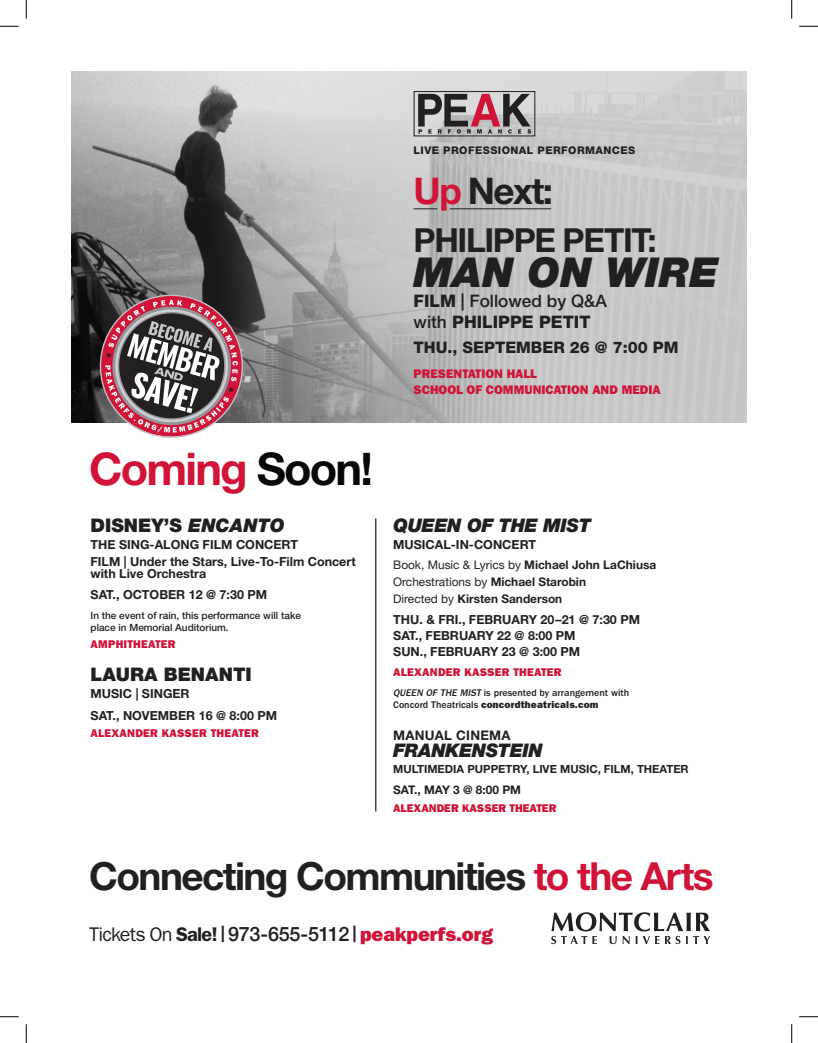
<style>
.page{position:relative;width:818px;height:1043px;background:#fff}
.page>*{position:absolute;margin:0;border:0;box-sizing:border-box;transform-origin:0 0}
.t1{font:700 45px "Helvetica Neue LT Std";letter-spacing:-.04em;color:#d11337}
.t2{font:italic 900 41.25px "Helvetica Neue LT Std";color:#231f20}
.t3{font:700 38.75px "Helvetica Neue LT Std";letter-spacing:-.04em;color:#231f20}
.t4{font:700 36.75px "Helvetica Neue LT Std";letter-spacing:-.04em;color:#231f20}
.t5{font:700 33.12px "Helvetica Neue LT Std";letter-spacing:-.04em;color:#231f20}
.t6{font:19.75px "ITC Franklin Gothic Std Hvy";color:#d11337}
.t7{font:900 18.75px "Helvetica Neue LT Std";color:#231f20}
.t8{font:italic 900 18.75px "Helvetica Neue LT Std";letter-spacing:-.02em;color:#231f20}
.t9{font:500 17.25px/20.8px "Helvetica Neue LT Std";color:#231f20}
.t10{font:800 15.88px "Helvetica Neue LT Std";color:#231f20}
.t11{font:700 13.25px "Helvetica Neue LT Std";letter-spacing:.02em;color:#231f20}
.t12{font:700 12.5px/16.1px "Helvetica Neue LT Std";color:#231f20}
.t13{font:12.5px "ITC Franklin Gothic Std Hvy";color:#d11337}
.t14{font:11.88px "Helvetica Neue LT Std";color:#231f20}
.t15{font:700 11.88px "Helvetica Neue LT Std";color:#231f20}
.t16{font:11.25px "ITC Franklin Gothic Std Hvy";letter-spacing:.02em;color:#d11337}
.t17{font:700 11.25px "Helvetica Neue LT Std";color:#231f20}
.t18{font:11.25px "ITC Franklin Gothic Std Hvy";color:#d11337}
.t19{font:800 10.62px "Helvetica Neue LT Std";letter-spacing:.04em;color:#231f20}
.t20{font:500 10px/12.1px "ITC Franklin Gothic Std";color:#231f20}
.t21{font:500 10px/12px "Helvetica Neue LT Std";color:#231f20}
.s1{color:#d11337}
.s2{font-weight:800}
.s3{color:#080808}
.s4{font-style:italic}
.s5{font-weight:700}
.s6{font-weight:400}
.s7{font-family:"ITC Franklin Gothic Std Hvy";font-weight:400}
.s8{font-family:"ITC Franklin Gothic Std";color:#231f20}
.s9{font-family:"ITC Franklin Gothic Std";font-weight:600;color:#231f20}
.s10{font-family:"Helvetica Neue";font-weight:500;color:#231f20}
</style>
<div class="page">
<img style="left:71px;top:71px;width:675px;height:351px">
<hr style="left:375px;top:518px;width:1px;height:293px;background:#231f20">
<div style="left:413px;top:91px;width:122px;height:45px;border:1px solid #231f20"></div>
<svg style="left:418px;top:94px;width:113px;height:40px;background:#947f83"></svg>
<hr style="left:449px;top:208px;width:102px;height:1px;background:#231f20">
<svg style="left:413px;top:208px;width:24px;height:1px"></svg>
<svg style="left:91px;top:285px;width:159px;height:153px;background:#85676e"></svg>
<svg style="left:551px;top:912px;width:159px;height:32px"></svg>
<svg style="left:0;top:25px;width:19px;height:2px"></svg>
<svg style="left:799px;top:25px;width:19px;height:2px"></svg>
<svg style="left:0;top:1016px;width:19px;height:1px"></svg>
<svg style="left:799px;top:1016px;width:19px;height:1px"></svg>
<svg style="left:25px;top:0;width:2px;height:19px"></svg>
<svg style="left:25px;top:1024px;width:2px;height:18px"></svg>
<svg style="left:791px;top:0;width:1px;height:19px"></svg>
<svg style="left:791px;top:1024px;width:1px;height:18px"></svg>
<p class="t19" style="left:413px;top:144px;width:223px">LIVE PROFESSIONAL PERFORMANCES</p>
<p class="t4" style="left:413px;top:168px;width:141px"><span class="s1">Up</span> Next:</p>
<p class="t5" style="left:413px;top:220px;width:245px">PHILIPPE PETIT:</p>
<p class="t2" style="left:413px;top:247px;width:306px">MAN ON WIRE</p>
<p class="t9" style="left:413px;top:291px;width:195px"><span class="s2">FILM</span> | Followed by Q&amp;A with <span class="s2">PHILIPPE PETIT</span></p>
<p class="t10" style="left:413px;top:338px;width:266px">THU., SEPTEMBER 26 @ 7:00 PM</p>
<p class="t13" style="left:413px;top:366px;width:125px">PRESENTATION HALL</p>
<p class="t13" style="left:413px;top:383px;width:248px">SCHOOL OF COMMUNICATION AND MEDIA</p>
<p class="t1" style="left:89px;top:440px;width:285px">Coming <span class="s3">Soon!</span></p>
<p class="t7" style="left:91px;top:514px;width:196px">DISNEY’S <span class="s4">ENCANTO</span></p>
<p class="t12" style="left:91px;top:536px;width:209px">THE SING-ALONG FILM CONCERT</p>
<p class="t12" style="left:91px;top:553px;width:267px">FILM | Under the Stars, Live-To-Film Concert</p>
<p class="t12" style="left:91px;top:565px;width:117px">with Live Orchestra</p>
<p class="t12" style="left:91px;top:586px;width:178px">SAT., OCTOBER 12 @ 7:30 PM</p>
<p class="t21" style="left:91px;top:609px;width:212px">In the event of rain, this performance will take place in Memorial Auditorium.</p>
<p class="t16" style="left:91px;top:638px;width:86px">AMPHITHEATER</p>
<p class="t7" style="left:91px;top:663px;width:163px">LAURA BENANTI</p>
<p class="t12" style="left:91px;top:685px;width:101px">MUSIC | SINGER</p>
<p class="t12" style="left:91px;top:706px;width:188px">SAT., NOVEMBER 16 @ 8:00 PM</p>
<p class="t16" style="left:91px;top:726px;width:170px">ALEXANDER KASSER THEATER</p>
<p class="t8" style="left:393px;top:513px;width:199px">QUEEN OF THE MIST</p>
<p class="t12" style="left:393px;top:536px;width:144px">MUSICAL-IN-CONCERT</p>
<p class="t14" style="left:393px;top:557px;width:264px">Book, Music &amp; Lyrics by <span class="s5">Michael John LaChiusa</span></p>
<p class="t14" style="left:393px;top:574px;width:194px">Orchestrations by <span class="s5">Michael Starobin</span></p>
<p class="t15" style="left:393px;top:591px;width:171px"><span class="s6">Directed by</span> Kirsten Sanderson</p>
<p class="t12" style="left:393px;top:611px;width:248px">THU. &amp; FRI., FEBRUARY 20–21 @ 7:30 PM<br>SAT., FEBRUARY 22 @ 8:00 PM</p>
<p class="t12" style="left:393px;top:643px;width:188px">SUN., FEBRUARY 23 @ 3:00 PM</p>
<p class="t16" style="left:393px;top:666px;width:170px">ALEXANDER KASSER THEATER</p>
<p class="t20" style="left:393px;top:686px;width:237px"><span class="s4">QUEEN OF THE MIST</span> is presented by arrangement with<br>Concord Theatricals <span class="s7">concordtheatricals.com</span></p>
<p class="t11" style="left:393px;top:726px;width:119px">MANUAL CINEMA</p>
<p class="t8" style="left:393px;top:738px;width:151px">FRANKENSTEIN</p>
<p class="t17" style="left:393px;top:761px;width:297px">MULTIMEDIA PUPPETRY, LIVE MUSIC, FILM, THEATER</p>
<p class="t15" style="left:393px;top:782px;width:129px">SAT., MAY 3 @ 8:00 PM</p>
<p class="t18" style="left:393px;top:801px;width:165px">ALEXANDER KASSER THEATER</p>
<p class="t3" style="left:89px;top:852px;width:626px">Connecting Communities <span class="s1">to the Arts</span></p>
<p class="t6" style="left:89px;top:922px;width:405px"><span class="s8">Tickets On</span> <span class="s9">Sale!</span> <sup>|</sup> <span class="s10">973-655-5112</span> <sup>|</sup> peakperfs.org</p>
</div>
